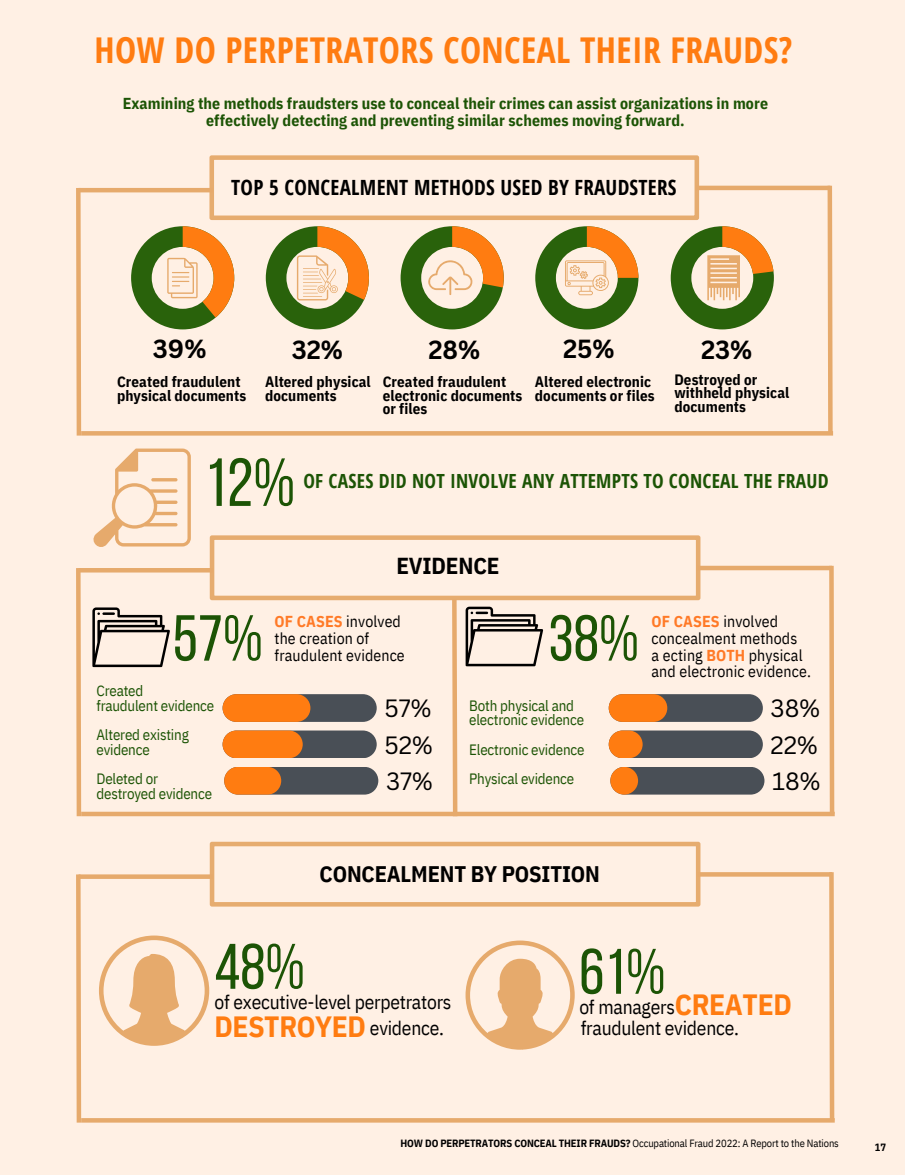
<style>
.page{position:relative;width:905px;height:1175px;background:#fff}
.page>*{position:absolute;margin:0;border:0;box-sizing:border-box;transform-origin:0 0}
.t1{font:67.8px "Bebas Neue";color:#1c5405}
.t2{font:64.8px "Bebas Neue";color:#1c5405}
.t3{font:64.2px "Bebas Neue";color:#1c5405}
.t4{font:700 35.55px "Open Sans Condensed";letter-spacing:.01em;color:#ff7c11}
.t5{font:700 29.25px "IBM Plex Sans Cond";letter-spacing:-.01em;color:#ff7c11}
.t6{font:700 25.5px "Canva Sans";color:#000}
.t7{font:24.3px "Canva Sans";color:#000}
.t8{font:700 23.1px "IBM Plex Sans Cond";letter-spacing:-.005em;color:#000}
.t9{font:700 22.5px "IBM Plex Sans Cond";letter-spacing:-.005em;color:#000}
.t10{font:700 21px "Open Sans Condensed";letter-spacing:.01em;color:#000}
.t11{font:19.5px "IBM Plex Sans Cond";letter-spacing:-.01em;color:#000}
.t12{font:700 19.5px "Open Sans Condensed";letter-spacing:.01em;color:#1c5405}
.t13{font:700 15.9px/16.8px "IBM Plex Sans Cond";letter-spacing:.005em;color:#1c5405;text-align:center}
.t14{font:15.9px/16.8px "IBM Plex Sans Cond";letter-spacing:.01em;color:#000}
.t15{font:700 15px/13.5px "IBM Plex Sans Cond";letter-spacing:.005em;color:#000}
.t16{font:15px/14.7px "IBM Plex Sans Cond";letter-spacing:-.01em;color:#1c5405}
.t17{font:10.5px "IBM Plex Sans Cond";letter-spacing:-.01em;color:#000}
.t18{font:700 10.5px "IBM Plex Sans Cond";color:#000}
.s1{font-weight:700;color:#ff7a27}
.s2{font-weight:700}
</style>
<div class="page">
<div style="left:0;top:0;width:904px;height:1174px;background:#fff0e4"></div>
<svg style="left:76px;top:187px;width:7px;height:249px"></svg>
<svg style="left:209px;top:155px;width:490px;height:65px"></svg>
<hr style="left:79px;top:188px;width:133px;height:4px;background:#e6aa6c">
<hr style="left:696px;top:186px;width:134px;height:4px;background:#e6aa6c">
<svg style="left:825px;top:185px;width:9px;height:251px"></svg>
<hr style="left:81px;top:431px;width:752px;height:4px;background:#e6aa6c">
<svg style="left:131px;top:226px;width:103px;height:103px"></svg>
<svg style="left:670px;top:226px;width:103px;height:103px"></svg>
<svg style="left:535px;top:226px;width:103px;height:103px"></svg>
<svg style="left:400px;top:226px;width:103px;height:103px"></svg>
<svg style="left:266px;top:226px;width:103px;height:103px"></svg>
<svg style="left:76px;top:568px;width:7px;height:249px"></svg>
<hr style="left:79px;top:568px;width:134px;height:4px;background:#e6aa6c">
<hr style="left:697px;top:566px;width:135px;height:4px;background:#e6aa6c">
<svg style="left:826px;top:565px;width:9px;height:252px"></svg>
<div style="left:81px;top:811px;width:753px;height:5px;background:#e6aa6c"></div>
<svg style="left:93px;top:448px;width:98px;height:99px"></svg>
<hr style="left:151px;top:478px;width:26px;height:3px;background:#e6aa6c;border-radius:2px">
<svg style="left:92px;top:607px;width:78px;height:60px"></svg>
<svg style="left:76px;top:874px;width:7px;height:249px"></svg>
<svg style="left:210px;top:841px;width:490px;height:65px"></svg>
<div style="left:79px;top:874px;width:134px;height:5px;background:#e6aa6c"></div>
<svg style="left:697px;top:872px;width:129px;height:4px"></svg>
<svg style="left:826px;top:872px;width:9px;height:251px"></svg>
<svg style="left:81px;top:1118px;width:753px;height:4px;background:#e6ab6f"></svg>
<div style="left:608px;top:694px;width:154px;height:28px;background:#494f56;border-radius:14px"></div>
<div style="left:608px;top:730px;width:154px;height:28px;background:#494f56;border-radius:14px"></div>
<div style="left:610px;top:767px;width:154px;height:27px;background:#494f56;border-radius:14px"></div>
<svg style="left:210px;top:535px;width:490px;height:282px"></svg>
<svg style="left:99px;top:935px;width:110px;height:110px"></svg>
<svg style="left:465px;top:940px;width:109px;height:109px"></svg>
<p class="t4" style="left:94px;top:25px;width:699px">HOW DO PERPETRATORS CONCEAL THEIR FRAUDS?</p>
<p class="t13" style="left:123px;top:95px;width:647px">Examining the methods fraudsters use to conceal their crimes can assist organizations in more effectively detecting and preventing similar schemes moving forward.</p>
<p class="t10" style="left:231px;top:172px;width:447px">TOP 5 CONCEALMENT METHODS USED BY FRAUDSTERS</p>
<p class="t6" style="left:153px;top:331px;width:55px">39%</p>
<p class="t6" style="left:292px;top:332px;width:53px">32%</p>
<p class="t6" style="left:428px;top:332px;width:53px">28%</p>
<p class="t6" style="left:563px;top:331px;width:53px">25%</p>
<p class="t6" style="left:701px;top:332px;width:53px">23%</p>
<p class="t15" style="left:265px;top:374px;width:107px">Altered physical documents</p>
<p class="t15" style="left:117px;top:374px;width:131px">Created fraudulent physical documents</p>
<p class="t15" style="left:382px;top:374px;width:141px">Created fraudulent electronic documents or files</p>
<p class="t15" style="left:535px;top:374px;width:121px">Altered electronic documents or files</p>
<p class="t15" style="left:674px;top:372px;width:116px">Destroyed or withheld physical documents</p>
<p class="t1" style="left:204px;top:455px;width:92px">12%</p>
<p class="t12" style="left:303px;top:467px;width:526px">OF CASES DID NOT INVOLVE ANY ATTEMPTS TO CONCEAL THE FRAUD</p>
<p class="t8" style="left:396px;top:550px;width:105px">EVIDENCE</p>
<p class="t2" style="left:173px;top:612px;width:92px">57%</p>
<p class="t2" style="left:548px;top:612px;width:92px">38%</p>
<p class="t14" style="left:274px;top:612px;width:132px"><span class="s1">OF CASES</span> involved the creation of fraudulent evidence</p>
<p class="t14" style="left:651px;top:612px;width:161px"><span class="s1">OF CASES</span> involved concealment methods<br>a ecting <span class="s1">BOTH</span> physical and electronic evidence.</p>
<p class="t16" style="left:96px;top:683px;width:48px">Created</p>
<p class="t16" style="left:96px;top:697px;width:119px">fraudulent evidence</p>
<p class="t16" style="left:96px;top:727px;width:94px">Altered existing</p>
<p class="t16" style="left:96px;top:741px;width:55px">evidence</p>
<p class="t16" style="left:96px;top:771px;width:63px">Deleted or</p>
<p class="t16" style="left:96px;top:785px;width:117px">destroyed evidence</p>
<p class="t7" style="left:384px;top:691px;width:48px">57%</p>
<p class="t7" style="left:384px;top:727px;width:50px">52%</p>
<p class="t7" style="left:386px;top:764px;width:48px">37%</p>
<p class="t16" style="left:469px;top:697px;width:116px">Both physical and electronic evidence</p>
<p class="t16" style="left:469px;top:741px;width:117px">Electronic evidence</p>
<p class="t16" style="left:469px;top:771px;width:107px">Physical evidence</p>
<p class="t9" style="left:319px;top:858px;width:282px">CONCEALMENT BY POSITION</p>
<p class="t7" style="left:770px;top:691px;width:51px">38%</p>
<p class="t7" style="left:770px;top:727px;width:49px">22%</p>
<p class="t7" style="left:772px;top:764px;width:50px">18%</p>
<p class="t3" style="left:214px;top:940px;width:92px">48%</p>
<p class="t3" style="left:579px;top:945px;width:88px">61%</p>
<p class="t11" style="left:370px;top:1014px;width:76px">evidence.</p>
<p class="t5" style="left:674px;top:984px;width:119px">CREATED</p>
<p class="t11" style="left:580px;top:1014px;width:160px">fraudulent evidence.</p>
<p class="t11" style="left:214px;top:989px;width:238px">of executive-level perpetrators</p>
<p class="t11" style="left:579px;top:993px;width:97px">of managers</p>
<p class="t5" style="left:214px;top:1006px;width:153px">DESTROYED</p>
<p class="t17" style="left:400px;top:1136px;width:440px"><span class="s2">HOW DO PERPETRATORS CONCEAL THEIR FRAUDS?</span> Occupational Fraud 2022: A Report to the Nations</p>
<p class="t18" style="left:874px;top:1139px;width:13px">17</p>
</div>
